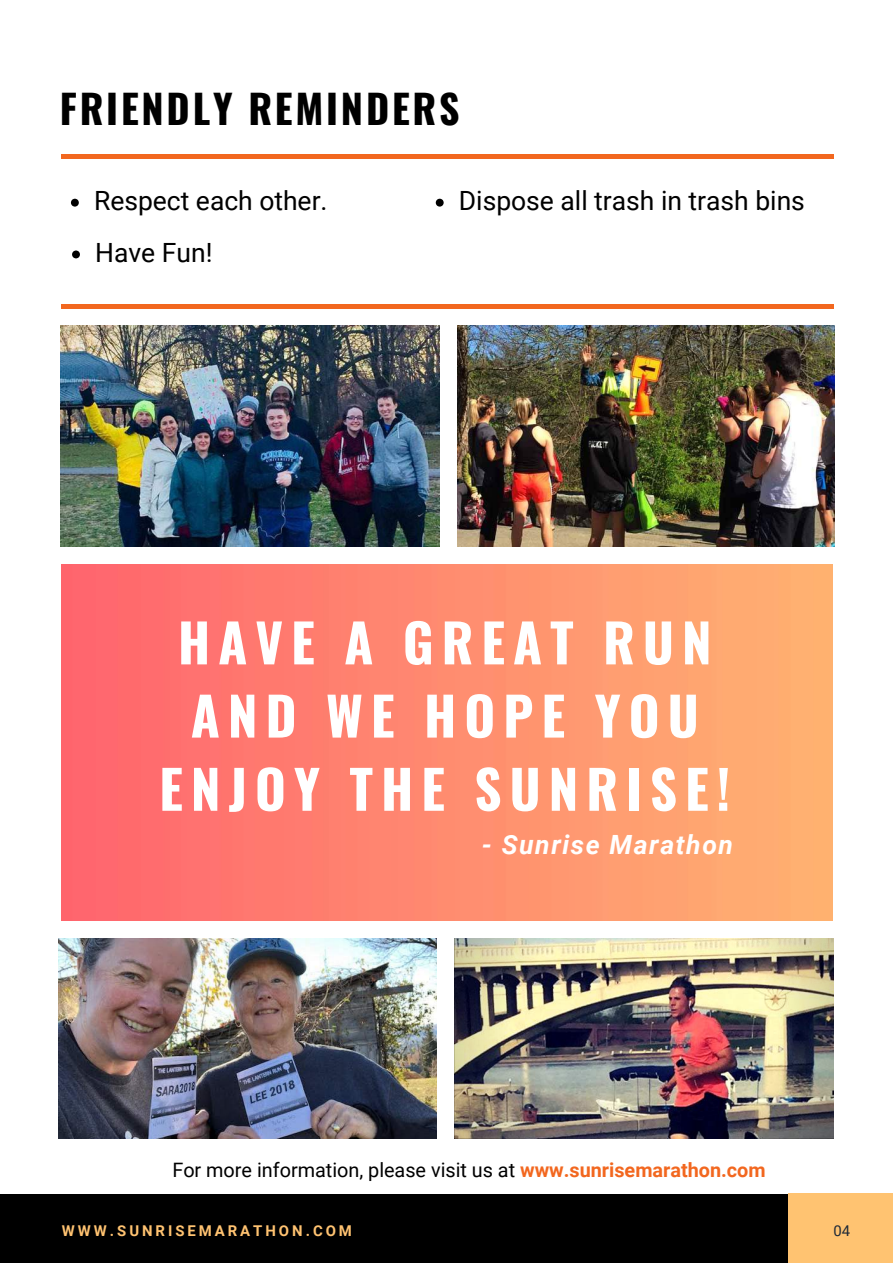
<style>
.page{position:relative;width:893px;height:1263px;background:#fff}
.page>*{position:absolute;margin:0;border:0;box-sizing:border-box;transform-origin:0 0}
.t1{font:700 52.95px/73.2px "Oswald";letter-spacing:.15em;color:#fff;text-align:center}
.t2{font:700 39.75px "Oswald";letter-spacing:.07em;color:#000}
.t3{font:26.55px "Roboto";color:#000}
.t4{font:italic 700 26.55px "Roboto";letter-spacing:.06em;color:#fff}
.t5{font:19.8px "Roboto";color:#000}
.t6{font:700 14.85px "Roboto";letter-spacing:.2em;color:#ffc371}
.t7{font:14.85px "Roboto";color:#1e2937}
.s1{font-weight:700;color:#f2671f}
</style>
<div class="page">
<img style="left:59px;top:938px;width:378px;height:200px">
<img style="left:455px;top:938px;width:378px;height:200px">
<img style="left:61px;top:325px;width:378px;height:221px">
<img style="left:457px;top:325px;width:377px;height:221px">
<img style="left:62px;top:564px;width:770px;height:356px">
<div style="left:0;top:1194px;width:893px;height:69px;background:#000"></div>
<div style="left:788px;top:1194px;width:105px;height:69px;background:#ffc371"></div>
<div style="left:61px;top:154px;width:773px;height:5px;background:#f2671f"></div>
<svg style="left:71px;top:199px;width:8px;height:8px"></svg>
<svg style="left:436px;top:199px;width:8px;height:8px"></svg>
<svg style="left:72px;top:250px;width:8px;height:8px"></svg>
<div style="left:61px;top:304px;width:773px;height:5px;background:#f2671f"></div>
<h2 class="t2" style="left:60px;top:78px;width:401px">FRIENDLY REMINDERS</h2>
<h3 class="t3" style="left:94px;top:185px;width:235px">Respect each other.</h3>
<h3 class="t3" style="left:459px;top:185px;width:347px">Dispose all trash in trash bins</h3>
<h3 class="t3" style="left:95px;top:237px;width:119px">Have Fun!</h3>
<h1 class="t1" style="left:159px;top:604px;width:573px">HAVE A GREAT RUN<br>AND WE HOPE YOU<br>ENJOY THE SUNRISE!</h1>
<h3 class="t4" style="left:482px;top:829px;width:253px">- Sunrise Marathon</h3>
<p class="t5" style="left:172px;top:1158px;width:595px">For more information, please visit us at <span class="s1">www.sunrisemarathon.com</span></p>
<p class="t6" style="left:62px;top:1223px;width:292px">WWW.SUNRISEMARATHON.COM</p>
<p class="t7" style="left:833px;top:1223px;width:18px">04</p>
</div>
